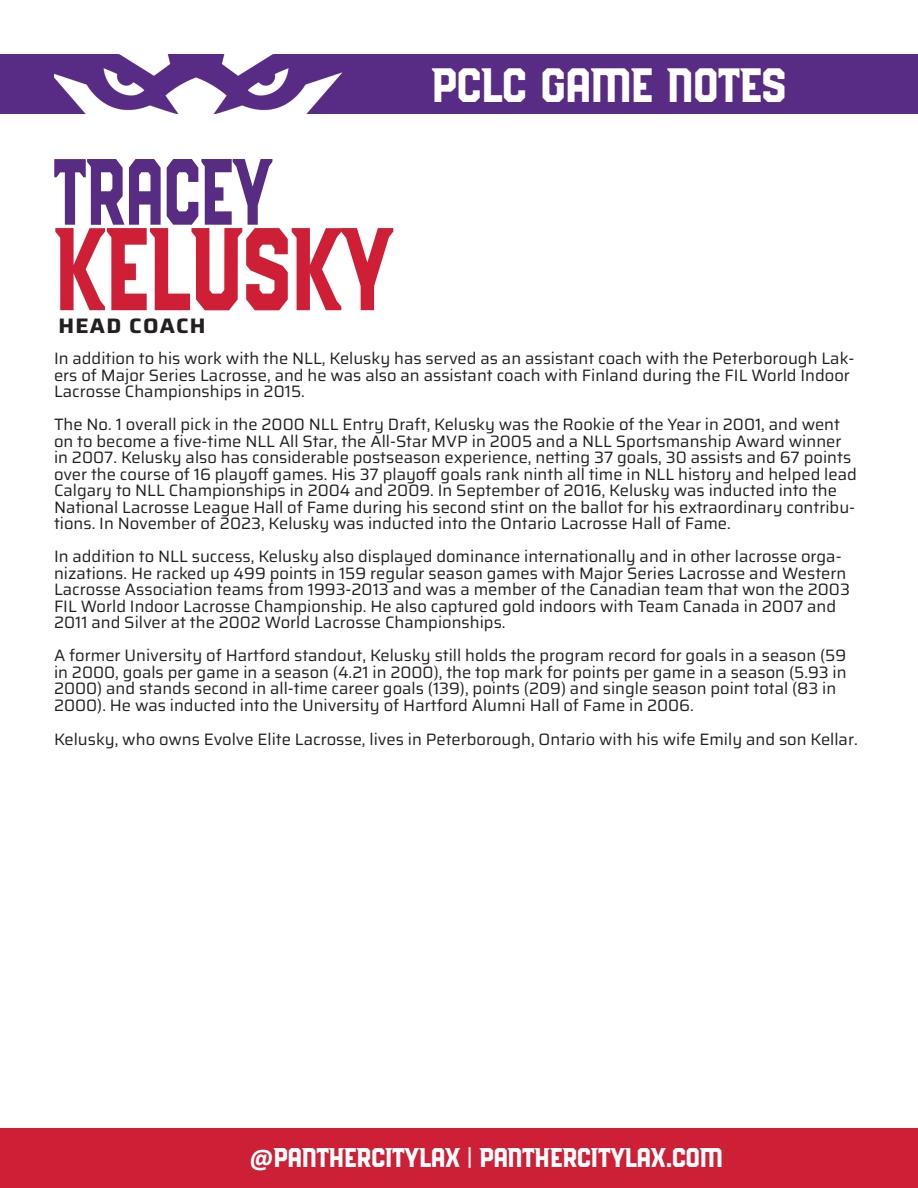
<style>
.page{position:relative;width:918px;height:1188px;background:#fff}
.page>*{position:absolute;margin:0;border:0;box-sizing:border-box;transform-origin:0 0}
.t1{font:117px "PCBLOCK Regular";letter-spacing:-.005em;color:#cf1f37;scale:.81 1}
.t2{font:93.6px "PCBLOCK Regular";color:#582c82;scale:.77 1}
.t3{font:48px "PCBLOCK Regular";color:#fff}
.t4{font:27px "PCBLOCK Regular";color:#fff}
.t5{font:100 21px "Saira";letter-spacing:.055em;color:#231f20;scale:1.05 1}
.t6{font:100 16.5px/16.5px "Saira";color:#231f20}
.s1{font-family:"Calibri";font-weight:700}
.s2{font-family:"Morganite";font-weight:700}
</style>
<div class="page">
<div style="left:0;top:1129px;width:918px;height:59px;background:#cd1f36"></div>
<div style="left:0;top:54px;width:918px;height:59px;background:#582c84"></div>
<img style="left:54px;top:54px;width:289px;height:60px">
<p class="t2" style="left:54px;top:149px;width:91px">TRACEY</p>
<p class="t1" style="left:54px;top:216px;width:420px">KELUSKY</p>
<p class="t5" style="left:58px;top:308px;width:142px">HEAD COACH</p>
<p class="t3" style="left:431px;top:63px;width:356px">PCLC GAME NOTES</p>
<p class="t6" style="left:54px;top:349px;width:802px">In addition to his work with the NLL, Kelusky has served as an assistant coach with the Peterborough Lak&shy;ers of Major Series Lacrosse, and he was also an assistant coach with Finland during the FIL World Indoor<br>Lacrosse Championships in 2015.</p>
<p class="t6" style="left:54px;top:415px;width:804px">The No. 1 overall pick in the 2000 NLL Entry Draft, Kelusky was the Rookie of the Year in 2001, and went on to become a five-time NLL All Star, the All-Star MVP in 2005 and a NLL Sportsmanship Award winner in 2007. Kelusky also has considerable postseason experience, netting 37 goals, 30 assists and 67 points over the course of 16 playoff games. His 37 playoff goals rank ninth all time in NLL history and helped lead Calgary to NLL Championships in 2004 and 2009. In September of 2016, Kelusky was inducted into the National Lacrosse League Hall of Fame during his second stint on the ballot for his extraordinary contribu&shy;tions. In November of 2023, Kelusky was inducted into the Ontario Lacrosse Hall of Fame.</p>
<p class="t6" style="left:54px;top:547px;width:797px">In addition to NLL success, Kelusky also displayed dominance internationally and in other lacrosse orga&shy;nizations. He racked up 499 points in 159 regular season games with Major Series Lacrosse and Western Lacrosse Association teams from 1993-2013 and was a member of the Canadian team that won the 2003<br>FIL World Indoor Lacrosse Championship. He also captured gold indoors with Team Canada in 2007 and 2011 and Silver at the 2002 World Lacrosse Championships.</p>
<p class="t6" style="left:54px;top:646px;width:794px">A former University of Hartford standout, Kelusky still holds the program record for goals in a season (59 in 2000, goals per game in a season (4.21 in 2000), the top mark for points per game in a season (5.93 in 2000) and stands second in all-time career goals (139), points (209) and single season point total (83 in 2000). He was inducted into the University of Hartford Alumni Hall of Fame in 2006.</p>
<p class="t6" style="left:54px;top:730px;width:805px">Kelusky, who owns Evolve Elite Lacrosse, lives in Peterborough, Ontario with his wife Emily and son Kellar.</p>
<p class="t4" style="left:249px;top:1145px;width:39px"><span class="s1">@</span>PANTHERCITYLA</p>
<p class="t4" style="left:445px;top:1145px;width:49px">X <span class="s2">|</span> PANTHERCITYLA</p>
<p class="t4" style="left:651px;top:1145px;width:73px">X.COM</p>
</div>
